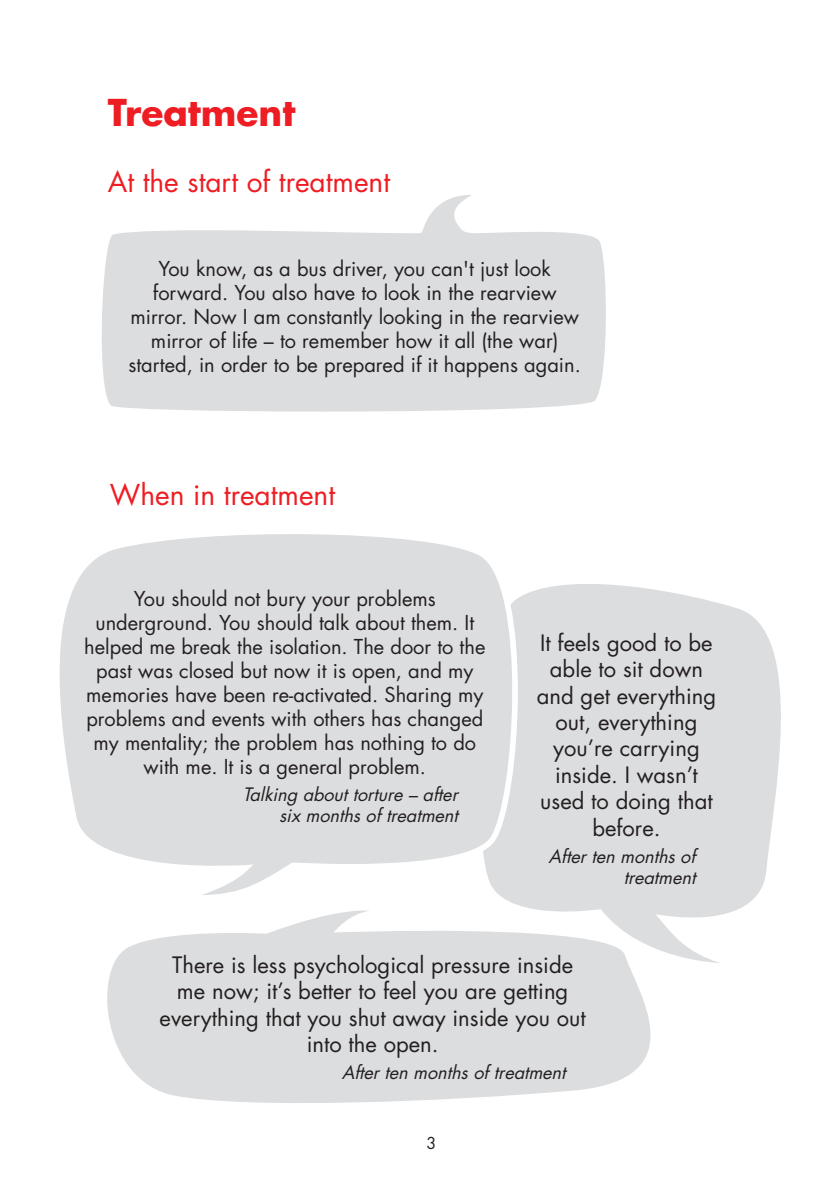
<style>
.page{position:relative;width:840px;height:1191px;background:#fff}
.page>*{position:absolute;margin:0;border:0;box-sizing:border-box;transform-origin:0 0}
.RUBBE{font:700 36px "Futura Std";color:#ee1d23}
.Ingress{font:28px "Futura Std";color:#ee1d23}
.t1{font:22px/26.4px "Futura Std";color:#231f20;text-align:center}
.Bubblorna{font:20px/24px "Futura Std";color:#231f20;text-align:center}
.avsändare{font:italic 18px/21.6px "Futura Std";color:#231f20;text-align:right}
.t2{font:16px "Futura Std";color:#231f20}
</style>
<div class="page">
<svg style="left:107px;top:910px;width:544px;height:193px;background:#e1e2e3"></svg>
<svg style="left:471px;top:584px;width:310px;height:379px;fill:#dcdddf"></svg>
<svg style="left:59px;top:534px;width:479px;height:369px"></svg>
<svg style="left:101px;top:195px;width:505px;height:216px;fill:#dcdddf"></svg>
<p class="RUBBE" style="left:108px;top:89px;width:189px">Treatment</p>
<p class="Ingress" style="left:108px;top:164px;width:283px">At the start of treatment</p>
<p class="Bubblorna" style="left:128px;top:257px;width:453px">You know, as a bus driver, you can't just look forward. You also have to look in the rearview mirror. Now I am constantly looking in the rearview mirror of life – to remember how it all (the war) started, in order to be prepared if it happens again.</p>
<p class="Ingress" style="left:110px;top:477px;width:227px">When in treatment</p>
<p class="Bubblorna" style="left:84px;top:586px;width:402px">You should not bury your problems underground. You should talk about them. It helped me break the isolation. The door to the past was closed but now it is open, and my memories have been re-activated. Sharing my problems and events with others has changed my mentality; the problem has nothing to do with me. It is a general problem.</p>
<p class="avsändare" style="left:243px;top:783px;width:221px">Talking abouttorture –after sixmonthsoftreatment</p>
<p class="t1" style="left:536px;top:629px;width:181px">It feels good to be able to sit down and get everything out, everything you’re carrying inside. I wasn’t used to doing that before.</p>
<p class="avsändare" style="left:548px;top:845px;width:153px">Afterten monthsof treatment</p>
<p class="t1" style="left:159px;top:951px;width:427px">There is less psychological pressure inside me now; it’s better to feel you are getting everything that you shut away inside you out into the open.</p>
<p class="avsändare" style="left:341px;top:1062px;width:230px">Afterten monthsoftreatment</p>
<p class="t2" style="left:426px;top:1132px;width:11px">3</p>
</div>
